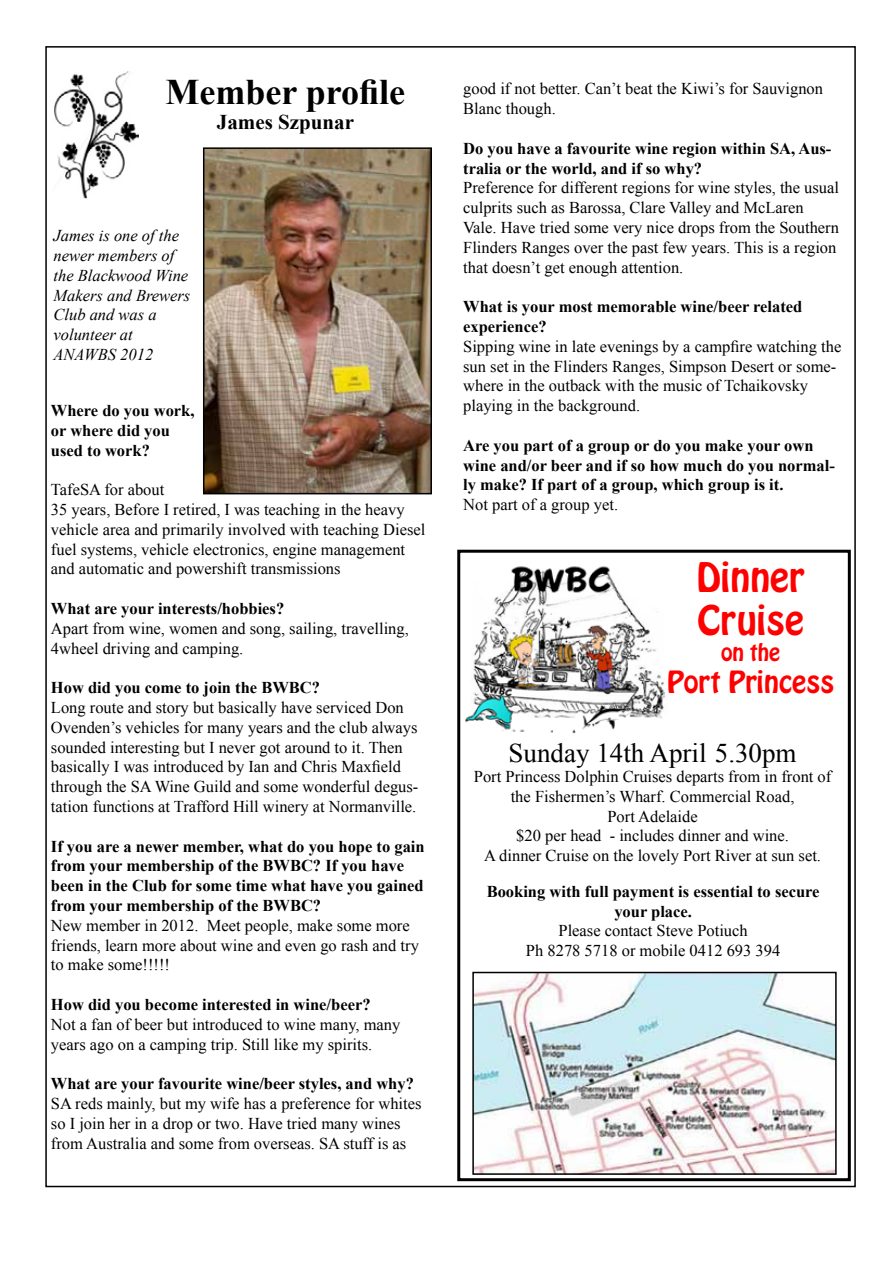
<style>
.page{position:relative;width:893px;height:1263px;background:#fff}
.page>*{position:absolute;margin:0;border:0;box-sizing:border-box;transform-origin:0 0}
.t1{font:700 36px "Times New Roman";color:#000}
.t2{font:36px/43.2px "Hobo Std";color:#f00}
.t3{font:27px "Times New Roman";color:#000}
.t4{font:27px "Hobo Std";color:#f00}
.t5{font:700 21px "Times New Roman";color:#000}
.t6{font:21px "Hobo Std";color:#f00}
.t7{font:16.5px/19.8px "Times New Roman";color:#000}
.t8{font:700 16.5px/19.8px "Times New Roman";color:#000}
.t9{font:italic 16.5px/19.8px "Times New Roman";color:#000}
</style>
<div class="page">
<img style="left:206px;top:150px;width:223px;height:341px">
<div style="left:203px;top:147px;width:229px;height:347px;border:2px solid #000"></div>
<img style="left:54px;top:71px;width:85px;height:128px">
<div style="left:457px;top:550px;width:394px;height:631px;border:3px solid #000"></div>
<img style="left:465px;top:566px;width:201px;height:168px">
<img style="left:475px;top:975px;width:359px;height:197px">
<div style="left:472px;top:972px;width:365px;height:203px;border:2px solid #000"></div>
<h1 class="t1" style="left:165px;top:67px;width:241px">Member profile</h1>
<p class="t5" style="left:217px;top:108px;width:139px">James Szpunar</p>
<p class="t9" style="left:54px;top:225px;width:138px">James is one of the newer members of the Blackwood Wine<br>Makers and Brewers<br>Club and was a volunteer at<br>ANAWBS 2012</p>
<p class="t8" style="left:51px;top:400px;width:145px">Where do you work, or where did you used to work?</p>
<p class="t7" style="left:51px;top:479px;width:376px">TafeSA for about<br>35 years, Before I retired, I was teaching in the heavy vehicle area and primarily involved with teaching Diesel fuel systems, vehicle electronics, engine management and automatic and powershift transmissions</p>
<p class="t8" style="left:51px;top:598px;width:235px">What are your interests/hobbies?</p>
<p class="t7" style="left:51px;top:618px;width:359px">Apart from wine, women and song, sailing, travelling,<br>4wheel driving and camping.</p>
<p class="t8" style="left:51px;top:677px;width:271px">How did you come to join the BWBC?</p>
<p class="t7" style="left:51px;top:697px;width:369px">Long route and story but basically have serviced Don Ovenden’s vehicles for many years and the club always sounded interesting but I never got around to it. Then basically I was introduced by Ian and Chris Maxfield through the SA Wine Guild and some wonderful degus&shy;tation functions at Trafford Hill winery at Normanville.</p>
<p class="t8" style="left:51px;top:836px;width:375px">If you are a newer member, what do you hope to gain from your membership of the BWBC? If you have been in the Club for some time what have you gained from your membership of the BWBC?</p>
<p class="t7" style="left:51px;top:915px;width:369px">New member in 2012. Meet people, make some more friends, learn more about wine and even go rash and try to make some!!!!!</p>
<p class="t8" style="left:51px;top:994px;width:321px">How did you become interested in wine/beer?</p>
<p class="t7" style="left:51px;top:1014px;width:351px">Not a fan of beer but introduced to wine many, many years ago on a camping trip. Still like my spirits.</p>
<p class="t8" style="left:51px;top:1073px;width:364px">What are your favourite wine/beer styles, and why?</p>
<p class="t7" style="left:51px;top:1093px;width:372px">SA reds mainly, but my wife has a preference for whites so I join her in a drop or two. Have tried many wines from Australia and some from overseas. SA stuff is as</p>
<p class="t7" style="left:463px;top:79px;width:361px">good if not better. Can’t beat the Kiwi’s for Sauvignon<br>Blanc though.</p>
<p class="t8" style="left:463px;top:138px;width:370px">Do you have a favourite wine region within SA, Aus&shy;tralia or the world, and if so why?</p>
<p class="t7" style="left:463px;top:178px;width:377px">Preference for different regions for wine styles, the usual culprits such as Barossa, Clare Valley and McLaren Vale. Have tried some very nice drops from the Southern Flinders Ranges over the past few years. This is a region that doesn’t get enough attention.</p>
<p class="t8" style="left:463px;top:296px;width:341px">What is your most memorable wine/beer related experience?</p>
<p class="t7" style="left:463px;top:336px;width:380px">Sipping wine in late evenings by a campfire watching the sun set in the Flinders Ranges, Simpson Desert or some&shy;where in the outback with the music of Tchaikovsky playing in the background.</p>
<p class="t8" style="left:463px;top:435px;width:373px">Are you part of a group or do you make your own wine and/or beer and if so how much do you normal&shy;ly make? If part of a group, which group is it.</p>
<p class="t7" style="left:463px;top:495px;width:156px">Not part of a group yet.</p>
<h1 class="t2" style="left:697px;top:556px;width:109px">Dinner<br>Cruise</h1>
<p class="t6" style="left:721px;top:637px;width:61px">on the</p>
<h2 class="t4" style="left:667px;top:663px;width:169px">Port Princess</h2>
<h2 class="t3" style="left:509px;top:735px;width:290px">Sunday 14th April 5.30pm</h2>
<p class="t7" style="left:474px;top:766px;width:359px;text-align:center">Port Princess Dolphin Cruises departs from in front of the Fishermen’s Wharf. Commercial Road,<br>Port Adelaide<br>$20 per head - includes dinner and wine.<br>A dinner Cruise on the lovely Port River at sun set.</p>
<p class="t8" style="left:487px;top:881px;width:334px;text-align:center">Booking with full payment is essential to secure your place.</p>
<p class="t7" style="left:526px;top:921px;width:256px;text-align:center">Please contact Steve Potiuch<br>Ph 8278 5718 or mobile 0412 693 394</p>
</div>
